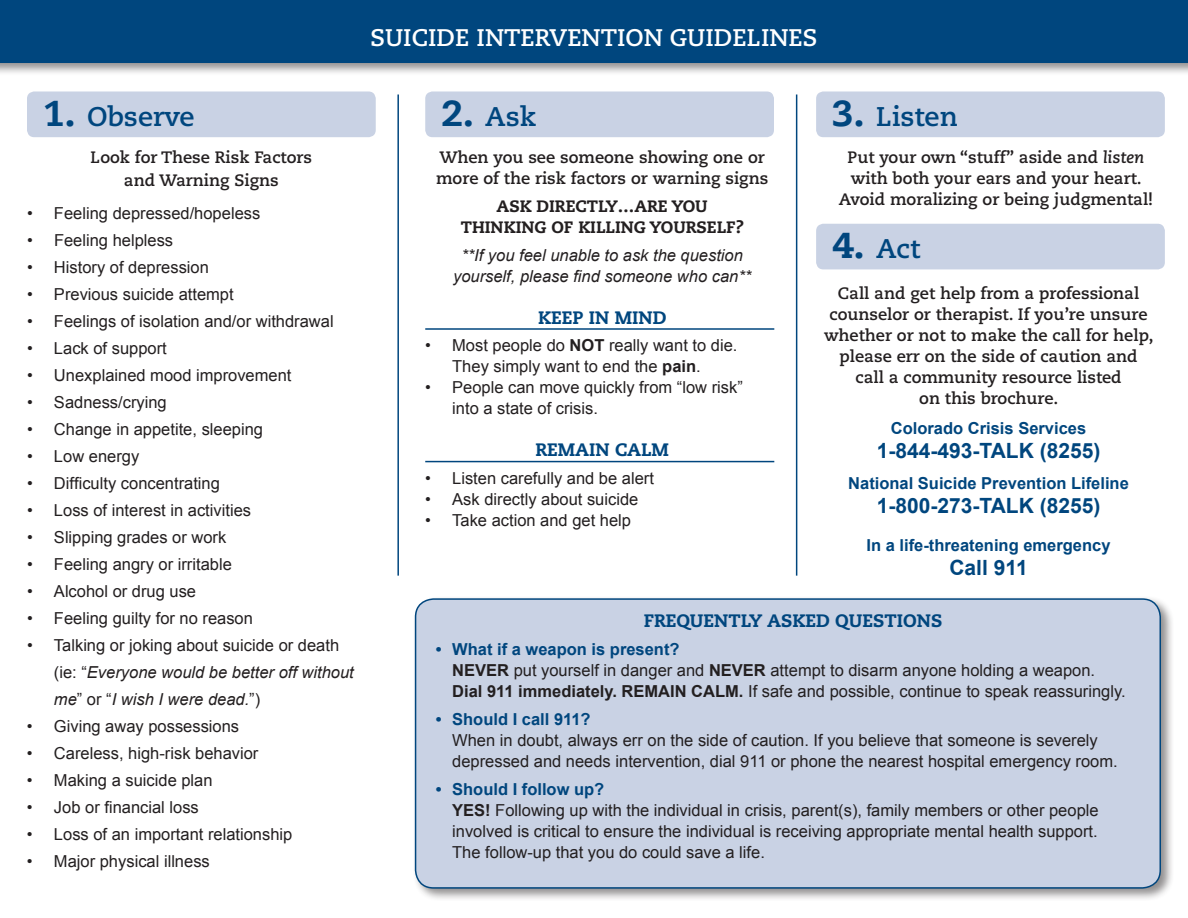
<style>
.page{position:relative;width:1188px;height:918px;background:#fff}
.page>*{position:absolute;margin:0;border:0;box-sizing:border-box;transform-origin:0 0}
.t1{font:700 27px "Caecilia";color:#00467e}
.t2{font:700 24px "Caecilia";color:#fff}
.t3{font:700 21px "Arial";color:#00467e}
.t4{font:800 18px "Caecilia";color:#00467e}
.t5{font:16.5px/21px "Arial";color:#231f20}
.t6{font:700 16.5px/21px "Caecilia";color:#231f20;text-align:center}
.t7{font:italic 16.5px/27px "Arial";color:#231f20}
.t8{font:700 16.5px "Arial";color:#00467e}
.t9{font:800 16.5px/21px "Caecilia";color:#231f20;text-align:center}
.s1{font-weight:800;font-size:36px}
.s2{font-style:normal}
.s3{font-weight:700}
.s4{font-style:italic}
.s5{font-weight:700;color:#00467e}
</style>
<div class="page">
<div style="left:412px;top:595px;width:762px;height:307px;background:#231f20;opacity:.5"></div>
<div style="left:416px;top:599px;width:744px;height:289px;background:#c9d2e4;border-radius:18px"></div>
<div style="left:415px;top:598px;width:746px;height:291px;border:2px solid #00467e;border-radius:18px"></div>
<div style="left:425px;top:92px;width:349px;height:45px;background:#c9d2e4;border-radius:7px"></div>
<div style="left:816px;top:92px;width:349px;height:45px;background:#c9d2e4;border-radius:7px"></div>
<div style="left:27px;top:92px;width:349px;height:45px;background:#c9d2e4;border-radius:7px"></div>
<div style="left:0;top:0;width:1188px;height:76px;background:#231f20;opacity:.5"></div>
<div style="left:0;top:0;width:1188px;height:63px;background:#00467e"></div>
<div style="left:816px;top:224px;width:349px;height:45px;background:#c9d2e4;border-radius:7px"></div>
<hr style="left:397px;top:94px;width:2px;height:482px;background:#00467e">
<hr style="left:796px;top:94px;width:1px;height:482px;background:#00467e">
<hr style="left:425px;top:328px;width:349px;height:2px;background:#00467e">
<hr style="left:425px;top:461px;width:349px;height:1px;background:#00467e">
<h2 class="t2" style="left:370px;top:23px;width:449px">SUICIDE INTERVENTION GUIDELINES</h2>
<h1 class="t1" style="left:43px;top:101px;width:153px"><span class="s1">1.</span> Observe</h1>
<p class="t6" style="left:91px;top:146px;width:223px;line-height:22.5px">Look for These Risk Factors and Warning Signs</p>
<p class="t5" style="left:27px;top:203px;width:235px">• Feeling depressed/hopeless</p>
<p class="t5" style="left:27px;top:230px;width:148px">• Feeling helpless</p>
<p class="t5" style="left:27px;top:257px;width:183px">• History of depression</p>
<p class="t5" style="left:27px;top:284px;width:208px">• Previous suicide attempt</p>
<p class="t5" style="left:27px;top:311px;width:308px">• Feelings of isolation and/or withdrawal</p>
<p class="t5" style="left:27px;top:338px;width:141px">• Lack of support</p>
<p class="t5" style="left:27px;top:365px;width:266px">• Unexplained mood improvement</p>
<p class="t5" style="left:27px;top:392px;width:141px">• Sadness/crying</p>
<p class="t5" style="left:27px;top:419px;width:238px">• Change in appetite, sleeping</p>
<p class="t5" style="left:27px;top:446px;width:114px">• Low energy</p>
<p class="t5" style="left:27px;top:473px;width:194px">• Difficulty concentrating</p>
<p class="t5" style="left:27px;top:500px;width:226px">• Loss of interest in activities</p>
<p class="t5" style="left:27px;top:527px;width:201px">• Slipping grades or work</p>
<p class="t5" style="left:27px;top:554px;width:206px">• Feeling angry or irritable</p>
<p class="t5" style="left:27px;top:581px;width:171px">• Alcohol or drug use</p>
<p class="t5" style="left:27px;top:608px;width:228px">• Feeling guilty for no reason</p>
<p class="t7" style="left:54px;top:632px;width:301px;text-indent:-27px"><span class="s2">• Talking or joking about suicide or death (ie: “</span>Everyone would be better off without me<span class="s2">” or “</span>I wish I were dead.<span class="s2">”)</span></p>
<p class="t5" style="left:27px;top:716px;width:214px">• Giving away possessions</p>
<p class="t5" style="left:27px;top:743px;width:233px">• Careless, high-risk behavior</p>
<p class="t5" style="left:27px;top:770px;width:187px">• Making a suicide plan</p>
<p class="t5" style="left:27px;top:797px;width:173px">• Job or financial loss</p>
<p class="t5" style="left:27px;top:824px;width:267px">• Loss of an important relationship</p>
<p class="t5" style="left:27px;top:851px;width:184px">• Major physical illness</p>
<h1 class="t1" style="left:442px;top:101px;width:96px"><span class="s1">2.</span> Ask</h1>
<h1 class="t1" style="left:833px;top:101px;width:127px"><span class="s1">3.</span> Listen</h1>
<p class="t6" style="left:436px;top:147px;width:334px;text-align:left">When you see someone showing one or more of the risk factors or warning signs</p>
<p class="t9" style="left:461px;top:196px;width:284px">ASK DIRECTLY…ARE YOU<br>THINKING OF KILLING YOURSELF?</p>
<p class="t7" style="left:453px;top:245px;width:300px;line-height:21px;text-align:center">**If you feel unable to ask the question yourself, please find someone who can**</p>
<p class="t4" style="left:538px;top:306px;width:130px">KEEP IN MIND</p>
<p class="t5" style="left:425px;top:335px;width:314px;text-align:center">• Most people do <span class="s3">NOT</span> really want to die.<br>They simply want to end the <span class="s3">pain</span>.</p>
<p class="t5" style="left:452px;top:377px;width:292px;text-indent:-27px">• People can move quickly from “low risk” into a state of crisis.</p>
<p class="t4" style="left:536px;top:439px;width:135px">REMAIN CALM</p>
<p class="t5" style="left:425px;top:468px;width:230px">• Listen carefully and be alert</p>
<p class="t5" style="left:425px;top:489px;width:215px">• Ask directly about suicide</p>
<p class="t5" style="left:425px;top:510px;width:207px">• Take action and get help</p>
<p class="t6" style="left:839px;top:147px;width:316px">Put your own “stuff” aside and <span class="s4">listen </span>with both your ears and your heart.<br>Avoid moralizing or being judgmental!</p>
<h1 class="t1" style="left:833px;top:233px;width:89px"><span class="s1">4.</span> Act</h1>
<p class="t6" style="left:824px;top:283px;width:331px">Call and get help from a professional counselor or therapist. If you’re unsure whether or not to make the call for help, please err on the side of caution and call a community resource listed<br>on this brochure.</p>
<p class="t8" style="left:891px;top:418px;width:197px">Colorado Crisis Services</p>
<p class="t3" style="left:877px;top:437px;width:225px">1-844-493-TALK (8255)</p>
<p class="t8" style="left:848px;top:472px;width:282px">National Suicide Prevention Lifeline</p>
<p class="t3" style="left:877px;top:492px;width:225px">1-800-273-TALK (8255)</p>
<p class="t8" style="left:867px;top:534px;width:245px">In a life-threatening emergency</p>
<p class="t3" style="left:949px;top:553px;width:80px">Call 911</p>
<p class="t4" style="left:644px;top:610px;width:300px">FREQUENTLY ASKED QUESTIONS</p>
<p class="t5" style="left:452px;top:639px;width:675px;text-indent:-16px"><span class="s5">• What if a weapon is present?<br></span><span class="s3">NEVER</span> put yourself in danger and <span class="s3">NEVER</span> attempt to disarm anyone holding a weapon.<br><span class="s3">Dial 911 immediately. REMAIN CALM.</span> If safe and possible, continue to speak reassuringly.</p>
<p class="t8" style="left:436px;top:708px;width:156px">• Should I call 911?</p>
<p class="t5" style="left:452px;top:730px;width:667px">When in doubt, always err on the side of caution. If you believe that someone is severely depressed and needs intervention, dial 911 or phone the nearest hospital emergency room.</p>
<p class="t5" style="left:452px;top:779px;width:648px;text-indent:-16px"><span class="s5">• Should I follow up?<br></span><span class="s3">YES!</span> Following up with the individual in crisis, parent(s), family members or other people involved is critical to ensure the individual is receiving appropriate mental health support.<br>The follow-up that you do could save a life.</p>
</div>
